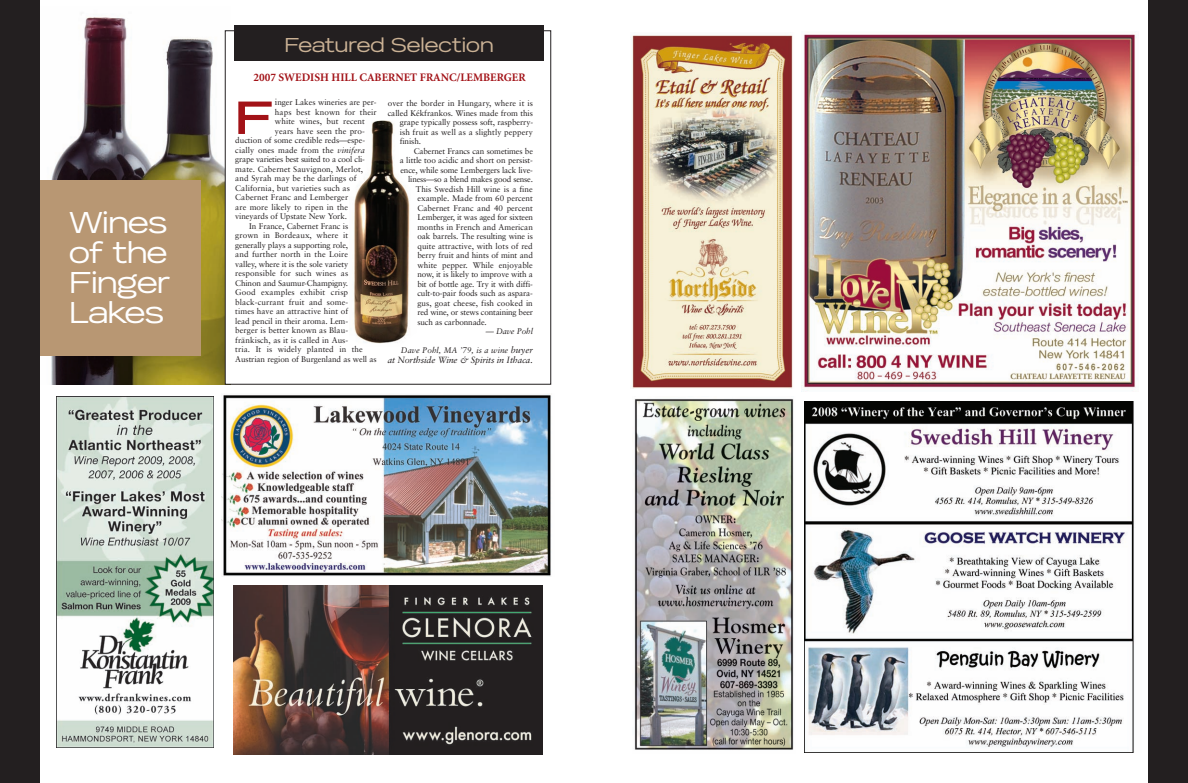
<style>
.page{position:relative;width:1188px;height:783px;background:#fff}
.page>*{position:absolute;margin:0;border:0;box-sizing:border-box;transform-origin:0 0}
.t1{font:700 46.3px "Reservation Wide";color:#a21217;scale:1.1 1}
.t2{font:30px/30px "Reservation Wide";letter-spacing:-.015em;color:#fff;text-align:justify}
.t3{font:20px "Reservation Wide";color:#cbb295}
.t4{font:700 11.5px "Minion";color:#a21217}
.t5{font:italic 9px "Sabon";letter-spacing:-.015em;color:#231f20}
.t6{font:8.2px "Sabon";letter-spacing:-.005em;color:#231f20}
.t7{font:8.2px "Sabon";letter-spacing:-.025em;color:#231f20}
.t8{font:italic 8.2px "Sabon";letter-spacing:.005em;color:#231f20}
.s1{font-size:9px}
.s2{font-style:italic}
</style>
<div class="page">
<img style="left:51px;top:17px;width:174px;height:367px">
<div style="left:1148px;top:0;width:40px;height:783px;background:#231f20"></div>
<div style="left:40px;top:180px;width:161px;height:176px;background:#b89773"></div>
<div style="left:0;top:0;width:40px;height:783px;background:#231f20"></div>
<div style="left:234px;top:26px;width:310px;height:35px;background:#231f20"></div>
<img style="left:56px;top:397px;width:157px;height:351px">
<img style="left:631px;top:35px;width:162px;height:353px">
<img style="left:634px;top:398px;width:160px;height:352px">
<img style="left:221px;top:394px;width:330px;height:183px">
<img style="left:801px;top:34px;width:336px;height:357px">
<img style="left:354px;top:120px;width:56px;height:224px">
<img style="left:804px;top:401px;width:330px;height:351px">
<img style="left:233px;top:585px;width:310px;height:170px">
<h2 class="t2" style="left:69px;top:208px;width:103px">Wines of the Finger Lakes</h2>
<h3 class="t3" style="left:285px;top:33px;width:210px">Featured Selection</h3>
<h3 class="t4" style="left:253px;top:72px;width:274px">2007 SWEDISH HILL CABERNET FRANC/LEMBERGER</h3>
<h1 class="t1" style="left:235px;top:90px;width:36px">F</h1>
<p class="t6" style="left:275px;top:99px;width:103px"><span class="s1">i</span>nger Lakes wineries are per-</p>
<p class="t6" style="left:275px;top:109px;width:103px">haps best known for their</p>
<p class="t6" style="left:275px;top:118px;width:92px">white wines, but recent</p>
<p class="t6" style="left:275px;top:128px;width:92px">years have seen the pro-</p>
<p class="t6" style="left:235px;top:137px;width:131px">duction of some credible reds—espe-</p>
<p class="t6" style="left:235px;top:147px;width:131px">cially ones made from the <span class="s2">vinifera</span></p>
<p class="t7" style="left:235px;top:156px;width:131px">grape varieties best suited to a cool cli-</p>
<p class="t6" style="left:235px;top:166px;width:129px">mate. Cabernet Sauvignon, Merlot,</p>
<p class="t6" style="left:235px;top:175px;width:123px">and Syrah may be the darlings of</p>
<p class="t6" style="left:235px;top:185px;width:116px">California, but varieties such as</p>
<p class="t6" style="left:235px;top:194px;width:114px">Cabernet Franc and Lemberger</p>
<p class="t6" style="left:235px;top:204px;width:114px">are more likely to ripen in the</p>
<p class="t6" style="left:235px;top:213px;width:113px">vineyards of Upstate New York.</p>
<p class="t6" style="left:249px;top:223px;width:100px">In France, Cabernet Franc is</p>
<p class="t6" style="left:235px;top:232px;width:114px">grown in Bordeaux, where it</p>
<p class="t6" style="left:235px;top:242px;width:114px">generally plays a supporting role,</p>
<p class="t6" style="left:235px;top:251px;width:114px">and further north in the Loire</p>
<p class="t6" style="left:235px;top:261px;width:115px">valley, where it is the sole variety</p>
<p class="t6" style="left:235px;top:270px;width:114px">responsible for such wines as</p>
<p class="t6" style="left:235px;top:280px;width:114px">Chinon and Saumur-Champigny.</p>
<p class="t6" style="left:235px;top:289px;width:114px">Good examples exhibit crisp</p>
<p class="t6" style="left:235px;top:299px;width:114px">black-currant fruit and some-</p>
<p class="t6" style="left:235px;top:308px;width:114px">times have an attractive hint of</p>
<p class="t6" style="left:235px;top:318px;width:114px">lead pencil in their aroma. Lem-</p>
<p class="t6" style="left:235px;top:327px;width:114px">berger is better known as Blau-</p>
<p class="t6" style="left:235px;top:337px;width:114px">fränkisch, as it is called in Aus-</p>
<p class="t6" style="left:235px;top:346px;width:129px">tria. It is widely planted in the</p>
<p class="t6" style="left:235px;top:356px;width:143px">Austrian region of Burgenland as well as</p>
<p class="t6" style="left:388px;top:100px;width:147px">over the border in Hungary, where it is</p>
<p class="t6" style="left:388px;top:109px;width:147px">called Kékfrankos. Wines made from this</p>
<p class="t6" style="left:400px;top:119px;width:135px">grape typically possess soft, raspberry-</p>
<p class="t6" style="left:400px;top:128px;width:135px">ish fruit as well as a slightly peppery</p>
<p class="t6" style="left:400px;top:138px;width:23px">finish.</p>
<p class="t6" style="left:414px;top:147px;width:121px">Cabernet Francs can sometimes be</p>
<p class="t6" style="left:400px;top:157px;width:135px">a little too acidic and short on persist-</p>
<p class="t6" style="left:400px;top:166px;width:134px">ence, while some Lembergers lack live-</p>
<p class="t7" style="left:408px;top:176px;width:126px">liness—so a blend makes good sense.</p>
<p class="t6" style="left:416px;top:185px;width:118px">This Swedish Hill wine is a fine</p>
<p class="t6" style="left:417px;top:195px;width:117px">example. Made from 60 percent</p>
<p class="t6" style="left:417px;top:204px;width:117px">Cabernet Franc and 40 percent</p>
<p class="t6" style="left:417px;top:214px;width:117px">Lemberger, it was aged for sixteen</p>
<p class="t6" style="left:417px;top:223px;width:117px">months in French and American</p>
<p class="t6" style="left:417px;top:233px;width:117px">oak barrels. The resulting wine is</p>
<p class="t6" style="left:417px;top:242px;width:117px">quite attractive, with lots of red</p>
<p class="t6" style="left:417px;top:252px;width:117px">berry fruit and hints of mint and</p>
<p class="t6" style="left:417px;top:261px;width:117px">white pepper. While enjoyable</p>
<p class="t6" style="left:417px;top:271px;width:117px">now, it is likely to improve with a</p>
<p class="t6" style="left:417px;top:280px;width:117px">bit of bottle age. Try it with diffi-</p>
<p class="t6" style="left:417px;top:290px;width:117px">cult-to-pair foods such as aspara-</p>
<p class="t6" style="left:417px;top:299px;width:117px">gus, goat cheese, fish cooked in</p>
<p class="t7" style="left:417px;top:309px;width:117px">red wine, or stews containing beer</p>
<p class="t6" style="left:417px;top:318px;width:71px">such as carbonnade.</p>
<p class="t8" style="left:486px;top:328px;width:49px">— Dave Pohl</p>
<p class="t8" style="left:401px;top:347px;width:134px">Dave Pohl, MA ’79, is a wine <span class="s1">buyer</span></p>
<p class="t5" style="left:388px;top:356px;width:147px">at Northside Wine &amp; Spirits in Ithaca.</p>
</div>
